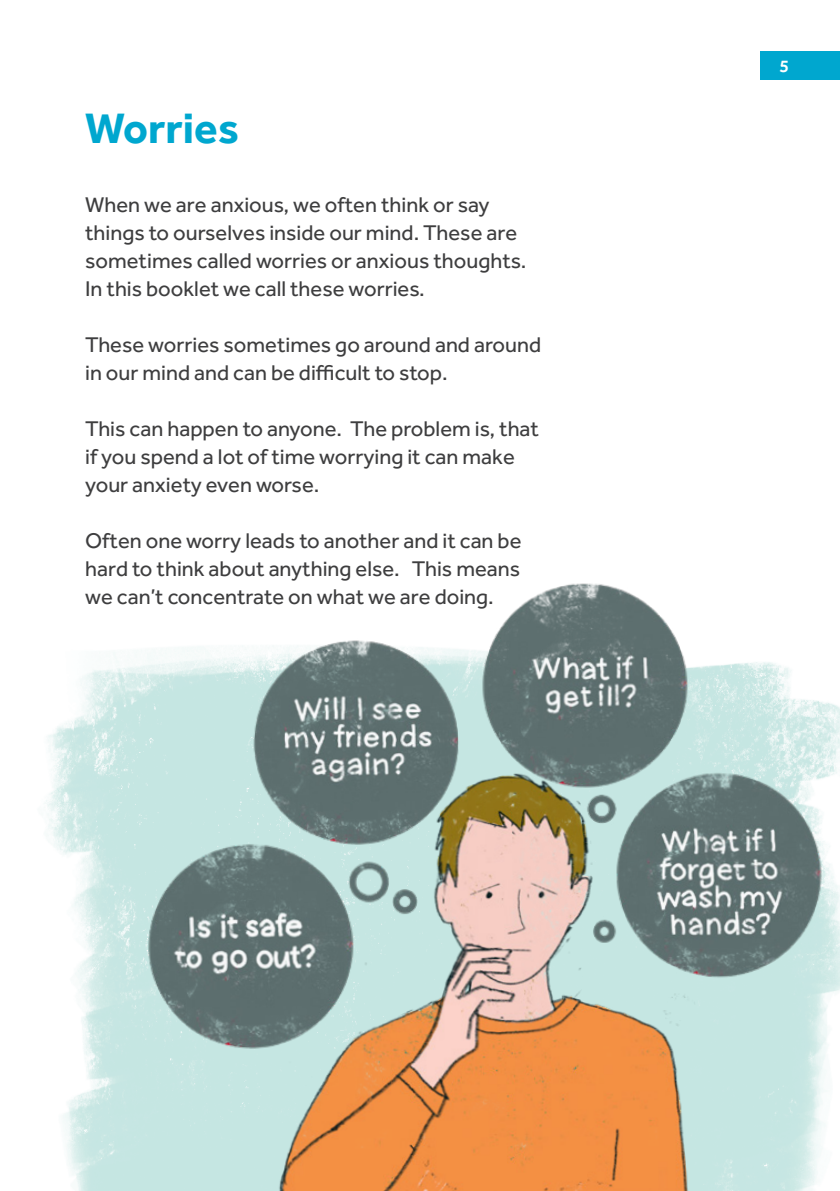
<style>
.page{position:relative;width:840px;height:1191px;background:#fff}
.page>*{position:absolute;margin:0;border:0;box-sizing:border-box;transform-origin:0 0}
.Headings{font:700 44px "Effra";color:#00a7cf}
.body{font:22px/28px "Effra";color:#3e3e3f}
.t1{font:500 18px "Effra";color:#fff}
</style>
<div class="page">
<img style="left:45px;top:670px;width:57px;height:521px">
<img style="left:102px;top:583px;width:737px;height:608px">
<div style="left:760px;top:51px;width:79px;height:28px;background:#00a7cf"></div>
<p class="Headings" style="left:85px;top:101px;width:155px">Worries</p>
<p class="body" style="left:85px;top:190px;width:442px">When we are anxious, we often think or say things to ourselves inside our mind. These are sometimes called worries or anxious thoughts.<br>In this booklet we call these worries.</p>
<p class="body" style="left:85px;top:330px;width:457px">These worries sometimes go around and around in our mind and can be difficult to stop.</p>
<p class="body" style="left:85px;top:414px;width:455px">This can happen to anyone. The problem is, that if you spend a lot of time worrying it can make your anxiety even worse.</p>
<p class="body" style="left:85px;top:526px;width:437px;text-align:justify">Often one worry leads to another and it can be hard to think about anything else. This means we can’t concentrate on what we are doing.</p>
<p class="t1" style="left:779px;top:55px;width:11px">5</p>
</div>
